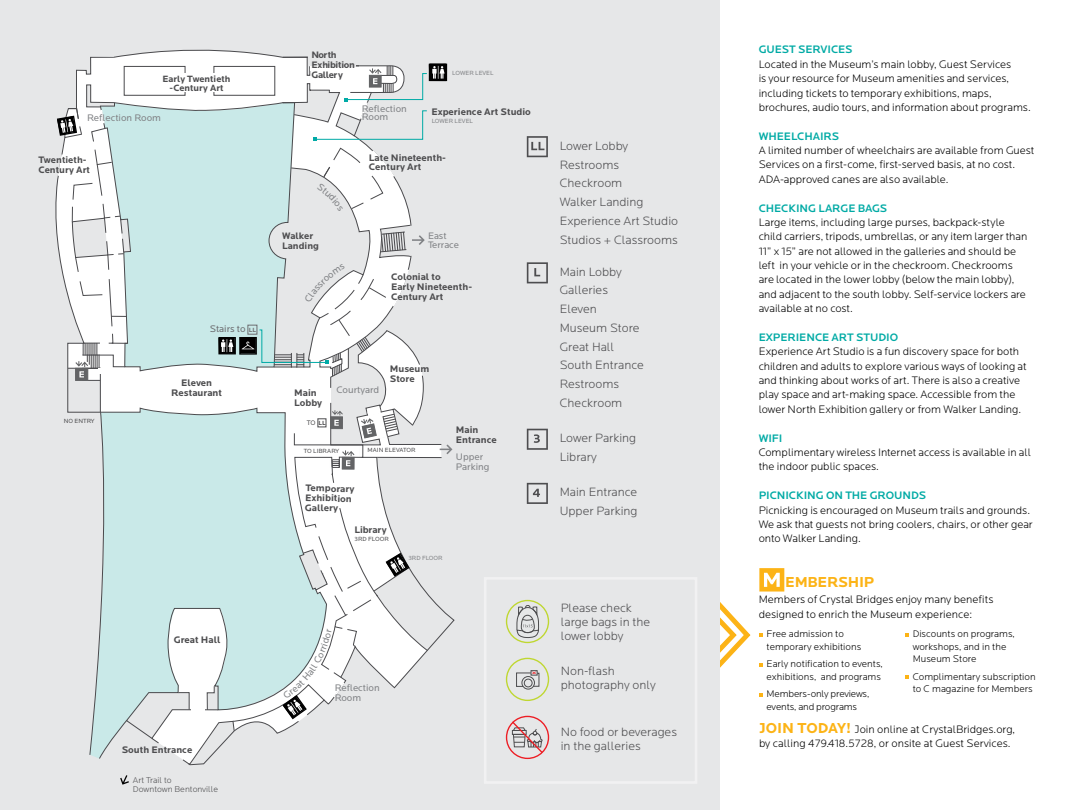
<style>
.page{position:relative;width:1080px;height:810px;background:#fff}
.page>*{position:absolute;margin:0;border:0;box-sizing:border-box;transform-origin:0 0}
.t1{font:700 15px "Locator";letter-spacing:-.02em;color:#fcb316}
.t2{font:300 12.5px/18.8px "Locator";color:#4d4d4f}
.t3{font:300 11.25px/14.4px "Locator";color:#000}
.t4{font:500 11.25px "Locator";letter-spacing:-.005em;color:#00aaa5}
.t5{font:300 10px/12.5px "Locator";color:#000}
.t6{font:700 9.88px/9.9px "Locator";color:#4d4d4f}
.t7{font:9.88px/9.9px "Locator";color:#808285}
.t8{font:9.88px "Locator";color:#6d6e71}
.t9{font:700 9.75px/9.8px "Locator";color:#4d4d4f}
.t10{font:700 9.75px/9.9px "Locator";letter-spacing:-.035em;color:#4d4d4f}
.t11{font:9.75px/9.8px "Locator";color:#808285}
.t12{font:700 9.5px/8.8px "Locator";color:#4d4d4f;text-align:center}
.t13{font:300 8.75px/9.4px "Locator";color:#4d4d4f}
.t14{font:6.88px "Locator";color:#4d4d4f}
.t15{font:6.25px "Locator";color:#4d4d4f}
.t16{font:6.25px "Locator";color:#808285}
.s1{font-weight:700;font-size:6.25px}
.s2{font-weight:700;font-size:6.12px}
.s3{font-weight:700;font-size:15px;color:#fcb316}
</style>
<div class="page">
<svg style="left:720px;top:602px;width:31px;height:66px"></svg>
<div style="left:0;top:0;width:720px;height:810px;background:#e6e7e8"></div>
<svg style="left:55px;top:49px;width:400px;height:689px"></svg>
<svg style="left:76px;top:56px;width:255px;height:325px;background:#d6edec"></svg>
<div style="left:124px;top:66px;width:62px;height:30px;border:1px solid #4a4a4d"></div>
<div style="left:213px;top:66px;width:62px;height:30px;border:1px solid #4a4a4d"></div>
<div style="left:177px;top:74px;width:45px;height:18px;background:#fff"></div>
<svg style="left:527px;top:262px;width:21px;height:21px"></svg>
<svg style="left:527px;top:429px;width:21px;height:21px"></svg>
<svg style="left:527px;top:483px;width:21px;height:21px"></svg>
<svg style="left:527px;top:136px;width:21px;height:21px"></svg>
<div style="left:484px;top:577px;width:213px;height:207px;border:3px solid #f1f1f2"></div>
<svg style="left:516px;top:605px;width:24px;height:34px"></svg>
<div style="left:506px;top:600px;width:43px;height:43px;border:1px solid #bfd730;border-radius:50%"></div>
<div style="left:506px;top:658px;width:43px;height:43px;border:1px solid #bfd730;border-radius:50%"></div>
<svg style="left:516px;top:672px;width:24px;height:15px"></svg>
<div style="left:521px;top:676px;width:14px;height:14px;border:1px solid #4d4d4f;border-radius:50%"></div>
<div style="left:524px;top:679px;width:9px;height:8px;border:1px solid #4d4d4f;border-radius:50%"></div>
<div style="left:531px;top:670px;width:7px;height:6px;border:1px solid #4d4d4f"></div>
<div style="left:506px;top:716px;width:43px;height:43px;border:1px solid #ed1d24;border-radius:50%"></div>
<svg style="left:511px;top:720px;width:33px;height:35px"></svg>
<svg style="left:293px;top:49px;width:154px;height:92px"></svg>
<svg style="left:57px;top:49px;width:68px;height:94px"></svg>
<svg style="left:67px;top:333px;width:61px;height:426px"></svg>
<svg style="left:71px;top:149px;width:59px;height:178px;background:#eaeeee"></svg>
<svg style="left:58px;top:154px;width:7px;height:22px"></svg>
<svg style="left:120px;top:775px;width:9px;height:10px"></svg>
<svg style="left:759px;top:568px;width:25px;height:24px"></svg>
<svg style="left:150px;top:404px;width:302px;height:362px"></svg>
<svg style="left:218px;top:148px;width:221px;height:228px"></svg>
<p class="t12" style="left:163px;top:75px;width:69px">Early Twentieth -Century Art</p>
<p class="t10" style="left:312px;top:50px;width:45px">North<br>Exhibition<br>Gallery</p>
<p class="t16" style="left:452px;top:69px;width:43px">LOWER LEVEL</p>
<p class="t7" style="left:362px;top:104px;width:47px">Reflection</p>
<p class="t7" style="left:87px;top:113px;width:75px">Reflection Room</p>
<p class="t7" style="left:362px;top:113px;width:28px">Room</p>
<p class="t6" style="left:431px;top:107px;width:101px">Experience Art Studio</p>
<p class="t16" style="left:432px;top:118px;width:43px">LOWER LEVEL</p>
<p class="t9" style="left:38px;top:156px;width:53px">Twentieth-<br>Century Art</p>
<p class="t15" style="left:64px;top:418px;width:32px">NO ENTRY</p>
<p class="t8" style="left:210px;top:324px;width:48px">Stairs to <span class="s1">LL</span></p>
<p class="t6" style="left:171px;top:378px;width:52px;text-align:center">Eleven<br>Restaurant</p>
<p class="t9" style="left:282px;top:231px;width:38px">Walker<br>Landing</p>
<p class="t6" style="left:369px;top:153px;width:79px">Late Nineteenth-<br>Century Art</p>
<p class="t11" style="left:428px;top:231px;width:33px">East<br>Terrace</p>
<p class="t6" style="left:391px;top:272px;width:83px">Colonial to<br>Early Nineteenth-<br>Century Art</p>
<p class="t6" style="left:294px;top:388px;width:29px">Main<br>Lobby</p>
<p class="t7" style="left:337px;top:385px;width:44px">Courtyard</p>
<p class="t6" style="left:390px;top:364px;width:41px">Museum<br>Store</p>
<p class="t14" style="left:307px;top:419px;width:20px">TO <span class="s2">LL</span></p>
<p class="t15" style="left:304px;top:448px;width:37px">TO LIBRARY</p>
<p class="t15" style="left:368px;top:447px;width:49px">MAIN ELEVATOR</p>
<p class="t6" style="left:305px;top:483px;width:51px;rotate:1deg">Temporary<br>Exhibition<br>Gallery</p>
<p class="t6" style="left:355px;top:525px;width:34px">Library</p>
<p class="t15" style="left:355px;top:536px;width:36px">3RD FLOOR</p>
<p class="t16" style="left:408px;top:554px;width:36px">3RD FLOOR</p>
<p class="t6" style="left:456px;top:425px;width:42px">Main<br>Entrance</p>
<p class="t7" style="left:456px;top:452px;width:35px">Upper<br>Parking</p>
<p class="t6" style="left:174px;top:635px;width:48px">Great Hall</p>
<p class="t6" style="left:122px;top:745px;width:72px">South Entrance</p>
<p class="t13" style="left:133px;top:775px;width:87px">Art Trail to<br>Downtown Bentonville</p>
<p class="t7" style="left:335px;top:683px;width:47px">Reflection<br>Room</p>
<p class="t2" style="left:560px;top:137px;width:120px">Lower Lobby<br>Restrooms<br>Checkroom<br>Walker Landing<br>Experience Art Studio<br>Studios + Classrooms</p>
<p class="t2" style="left:560px;top:263px;width:86px">Main Lobby<br>Galleries<br>Eleven<br>Museum Store<br>Great Hall<br>South Entrance<br>Restrooms<br>Checkroom</p>
<p class="t2" style="left:560px;top:429px;width:78px">Lower Parking<br>Library</p>
<p class="t2" style="left:560px;top:483px;width:79px">Main Entrance<br>Upper Parking</p>
<p class="t2" style="left:561px;top:601px;width:91px;line-height:13.8px">Please check large bags in the lower lobby</p>
<p class="t2" style="left:561px;top:664px;width:96px;line-height:13.8px">Non-flash photography only</p>
<p class="t2" style="left:561px;top:725px;width:118px;line-height:13.8px">No food or beverages in the galleries</p>
<p class="t4" style="left:759px;top:43px;width:95px">GUEST SERVICES</p>
<p class="t3" style="left:759px;top:57px;width:274px">Located in the Museum’s main lobby, Guest Services<br>is your resource for Museum amenities and services, including tickets to temporary exhibitions, maps, brochures, audio tours, and information about programs.</p>
<p class="t4" style="left:759px;top:130px;width:82px">WHEELCHAIRS</p>
<p class="t3" style="left:759px;top:144px;width:277px">A limited number of wheelchairs are available from Guest<br>Services on a first-come, first-served basis, at no cost.<br>ADA-approved canes are also available.</p>
<p class="t4" style="left:759px;top:202px;width:130px">CHECKING LARGE BAGS</p>
<p class="t3" style="left:759px;top:215px;width:270px">Large items, including large purses, backpack-style child carriers, tripods, umbrellas, or any item larger than 11” x 15” are not allowed in the galleries and should be left in your vehicle or in the checkroom. Checkrooms are located in the lower lobby (below the main lobby), and adjacent to the south lobby. Self-service lockers are available at no cost.</p>
<p class="t4" style="left:759px;top:331px;width:141px">EXPERIENCE ART STUDIO</p>
<p class="t3" style="left:759px;top:345px;width:270px">Experience Art Studio is a fun discovery space for both children and adults to explore various ways of looking at and thinking about works of art. There is also a creative play space and art-making space. Accessible from the lower North Exhibition gallery or from Walker Landing.</p>
<p class="t4" style="left:759px;top:432px;width:25px">WIFI</p>
<p class="t3" style="left:759px;top:445px;width:274px">Complimentary wireless Internet access is available in all the indoor public spaces.</p>
<p class="t4" style="left:759px;top:489px;width:169px">PICNICKING ON THE GROUNDS</p>
<p class="t3" style="left:759px;top:503px;width:276px">Picnicking is encouraged on Museum trails and grounds.<br>We ask that guests not bring coolers, chairs, or other gear onto Walker Landing.</p>
<h1 class="t1" style="left:785px;top:573px;width:90px">EMBERSHIP</h1>
<p class="t3" style="left:759px;top:593px;width:236px">Members of Crystal Bridges enjoy many benefits designed to enrich the Museum experience:</p>
<p class="t5" style="left:913px;top:628px;width:104px">Discounts on programs, workshops, and in the<br>Museum Store</p>
<p class="t5" style="left:913px;top:671px;width:124px">Complimentary subscription to C magazine for Members</p>
<p class="t3" style="left:759px;top:722px;width:258px"><span class="s3">JOIN TODAY!</span> Join online at CrystalBridges.org, by calling 479.418.5728, or onsite at Guest Services.</p>
<p class="t5" style="left:767px;top:628px;width:96px">Free admission to temporary exhibitions</p>
<p class="t5" style="left:767px;top:658px;width:118px">Early notification to events, exhibitions, and programs</p>
<p class="t5" style="left:767px;top:688px;width:104px">Members-only previews, events, and programs</p>
</div>
